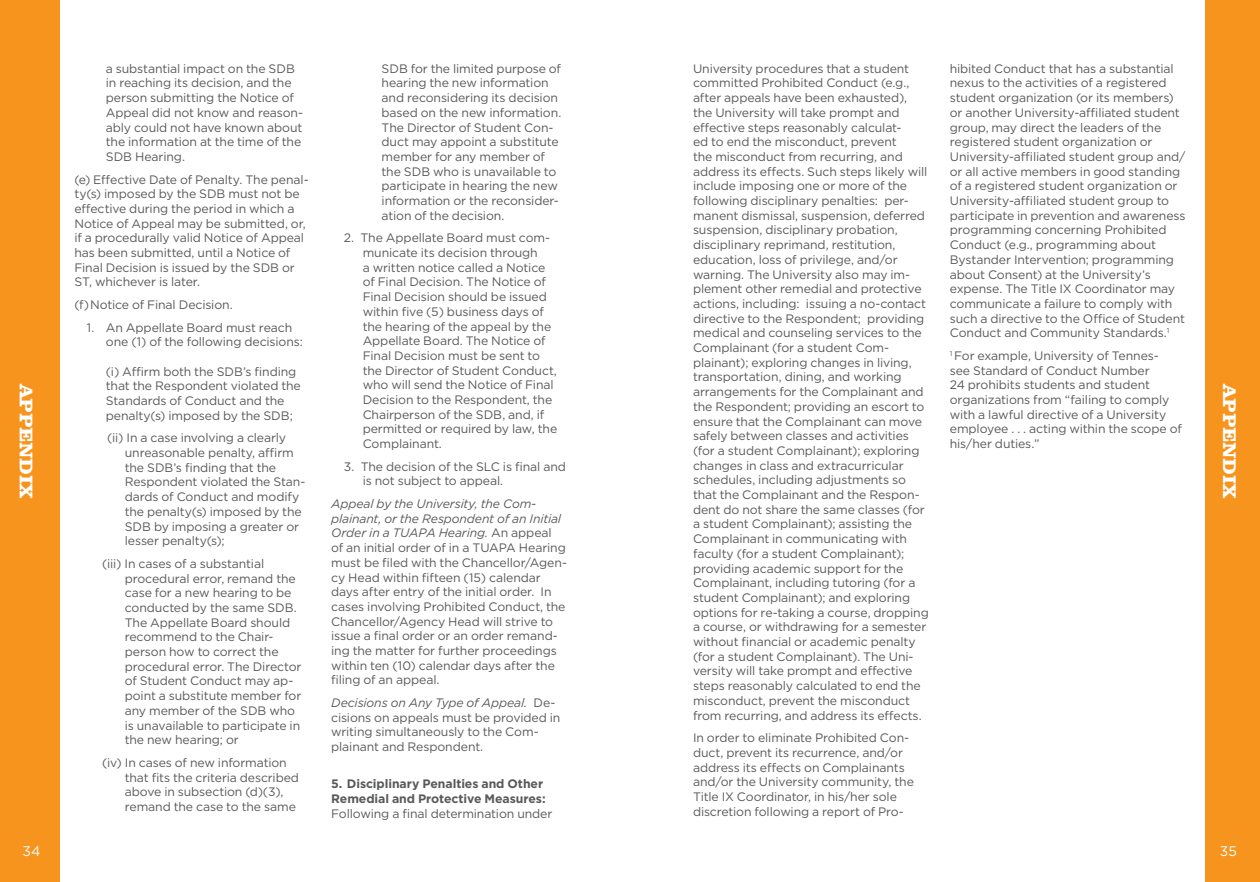
<style>
.page{position:relative;width:1260px;height:882px;background:#fff}
.page>*{position:absolute;margin:0;border:0;box-sizing:border-box;transform-origin:0 0}
.SG__Head{font:700 18.38px "Clarendon Text";color:#fff}
.SG__Subhed-Orange{font:14px "Gotham";color:#fff}
.Alochool__Body_Copy{font:12.25px/14.7px "Gotham";letter-spacing:-.01em;color:#58595b}
.Alochool__Body_Copy-2{font:700 12.25px/14.7px "Gotham";letter-spacing:-.005em;color:#58595b}
.s1{font-style:italic}
.s2{font-weight:400}
</style>
<div class="page">
<div style="left:1206px;top:0;width:54px;height:882px;background:#f7941e"></div>
<div style="left:0;top:0;width:60px;height:882px;background:#f7941e"></div>
<p class="SG__Head" style="left:38px;top:384px;width:116px;rotate:90deg">appendix</p>
<p class="SG__Subhed-Orange" style="left:22px;top:842px;width:20px">34</p>
<p class="Alochool__Body_Copy" style="left:106px;top:61px;width:199px">a substantial impact on the SDB in reaching its decision, and the person submitting the Notice of<br>Appeal did not know and reason&shy;ably could not have known about the information at the time of the<br>SDB Hearing.</p>
<p class="Alochool__Body_Copy" style="left:74px;top:172px;width:236px">(e) Effective Date of Penalty. The penal&shy;ty(s) imposed by the SDB must not be effective during the period in which a Notice of Appeal may be submitted, or, if a procedurally valid Notice of Appeal has been submitted, until a Notice of Final Decision is issued by the SDB or ST, whichever is later.</p>
<p class="Alochool__Body_Copy" style="left:74px;top:297px;width:160px">(f)Notice of Final Decision.</p>
<p class="Alochool__Body_Copy" style="left:106px;top:320px;width:199px;text-indent:-19px">1. An Appellate Board must reach one (1) of the following decisions:</p>
<p class="Alochool__Body_Copy" style="left:106px;top:364px;width:197px">(i) Affirm both the SDB’s finding that the Respondent violated the<br>Standards of Conduct and the penalty(s) imposed by the SDB;</p>
<p class="Alochool__Body_Copy" style="left:125px;top:430px;width:182px;text-indent:-18px">(ii) In a case involving a clearly unreasonable penalty, affirm the SDB’s finding that the<br>Respondent violated the Stan&shy;dards of Conduct and modify the penalty(s) imposed by the<br>SDB by imposing a greater or lesser penalty(s);</p>
<p class="Alochool__Body_Copy" style="left:125px;top:556px;width:178px;text-indent:-23px">(iii) In cases of a substantial procedural error, remand the case for a new hearing to be conducted by the same SDB.<br>The Appellate Board should recommend to the Chair&shy;person how to correct the procedural error. The Director of Student Conduct may ap&shy;point a substitute member for any member of the SDB who is unavailable to participate in the new hearing; or</p>
<p class="Alochool__Body_Copy" style="left:125px;top:755px;width:176px;text-indent:-23px">(iv) In cases of new information that fits the criteria described above in subsection (d)(3), remand the case to the same</p>
<p class="Alochool__Body_Copy" style="left:382px;top:61px;width:181px">SDB for the limited purpose of hearing the new information and reconsidering its decision based on the new information.<br>The Director of Student Con&shy;duct may appoint a substitute member for any member of the SDB who is unavailable to participate in hearing the new information or the reconsider&shy;ation of the decision.</p>
<p class="Alochool__Body_Copy" style="left:363px;top:230px;width:196px;text-indent:-19px">2. The Appellate Board must com&shy;municate its decision through<br>a written notice called a Notice of Final Decision. The Notice of<br>Final Decision should be issued within five (5) business days of the hearing of the appeal by the<br>Appellate Board. The Notice of<br>Final Decision must be sent to the Director of Student Conduct, who will send the Notice of Final<br>Decision to the Respondent, the<br>Chairperson of the SDB, and, if permitted or required by law, the<br>Complainant.</p>
<p class="Alochool__Body_Copy" style="left:363px;top:459px;width:205px;text-indent:-19px">3. The decision of the SLC is final and is not subject to appeal.</p>
<p class="Alochool__Body_Copy" style="left:331px;top:496px;width:237px"><span class="s1">Appeal by the University, the Com&shy;plainant, or the Respondent of an Initial Order in a TUAPA Hearing.</span> An appeal<br>of an initial order of in a TUAPA Hearing must be filed with the Chancellor/Agen&shy;cy Head within fifteen (15) calendar days after entry of the initial order. In cases involving Prohibited Conduct, the Chancellor/Agency Head will strive to issue a final order or an order remand&shy;ing the matter for further proceedings within ten (10) calendar days after the filing of an appeal.</p>
<p class="Alochool__Body_Copy" style="left:331px;top:695px;width:231px"><span class="s1">Decisions on Any Type of Appeal.</span> De&shy;cisions on appeals must be provided in writing simultaneously to the Com&shy;plainant and Respondent.</p>
<p class="Alochool__Body_Copy-2" style="left:331px;top:777px;width:223px">5. Disciplinary Penalties and Other<br>Remedial and Protective Measures:<br><span class="s2">Following a final determination under</span></p>
<p class="Alochool__Body_Copy" style="left:693px;top:61px;width:237px">University procedures that a student committed Prohibited Conduct (e.g., after appeals have been exhausted), the University will take prompt and effective steps reasonably calculat-<br>ed to end the misconduct, prevent<br>the misconduct from recurring, and address its effects. Such steps likely will include imposing one or more of the following disciplinary penalties: per&shy;manent dismissal, suspension, deferred suspension, disciplinary probation, disciplinary reprimand, restitution, education, loss of privilege, and/or warning. The University also may im&shy;plement other remedial and protective actions, including: issuing a no-contact directive to the Respondent; providing medical and counseling services to the Complainant (for a student Com&shy;plainant); exploring changes in living, transportation, dining, and working arrangements for the Complainant and the Respondent; providing an escort to ensure that the Complainant can move safely between classes and activities (for a student Complainant); exploring changes in class and extracurricular schedules, including adjustments so that the Complainant and the Respon&shy;dent do not share the same classes (for a student Complainant); assisting the Complainant in communicating with faculty (for a student Complainant); providing academic support for the Complainant, including tutoring (for a student Complainant); and exploring options for re-taking a course, dropping a course, or withdrawing for a semester without financial or academic penalty (for a student Complainant). The Uni&shy;versity will take prompt and effective steps reasonably calculated to end the misconduct, prevent the misconduct from recurring, and address its effects.</p>
<p class="Alochool__Body_Copy" style="left:693px;top:730px;width:223px">In order to eliminate Prohibited Con&shy;duct, prevent its recurrence, and/or address its effects on Complainants and/or the University community, the Title IX Coordinator, in his/her sole discretion following a report of Pro-</p>
<p class="Alochool__Body_Copy" style="left:950px;top:61px;width:237px">hibited Conduct that has a substantial nexus to the activities of a registered student organization (or its members) or another University-affiliated student group, may direct the leaders of the registered student organization or University-affiliated student group and/ or all active members in good standing of a registered student organization or University-affiliated student group to participate in prevention and awareness programming concerning Prohibited Conduct (e.g., programming about Bystander Intervention; programming about Consent) at the University’s expense. The Title IX Coordinator may communicate a failure to comply with such a directive to the Office of Student Conduct and Community Standards.<sup>1</sup></p>
<p class="Alochool__Body_Copy" style="left:950px;top:348px;width:234px"><sup>1</sup> For example, University of Tennes&shy;see Standard of Conduct Number<br>24 prohibits students and student organizations from “failing to comply with a lawful directive of a University employee . . . acting within the scope of his/her duties.”</p>
<p class="SG__Head" style="left:1241px;top:384px;width:116px;rotate:90deg">appendix</p>
<p class="SG__Subhed-Orange" style="left:1220px;top:842px;width:19px">35</p>
</div>
